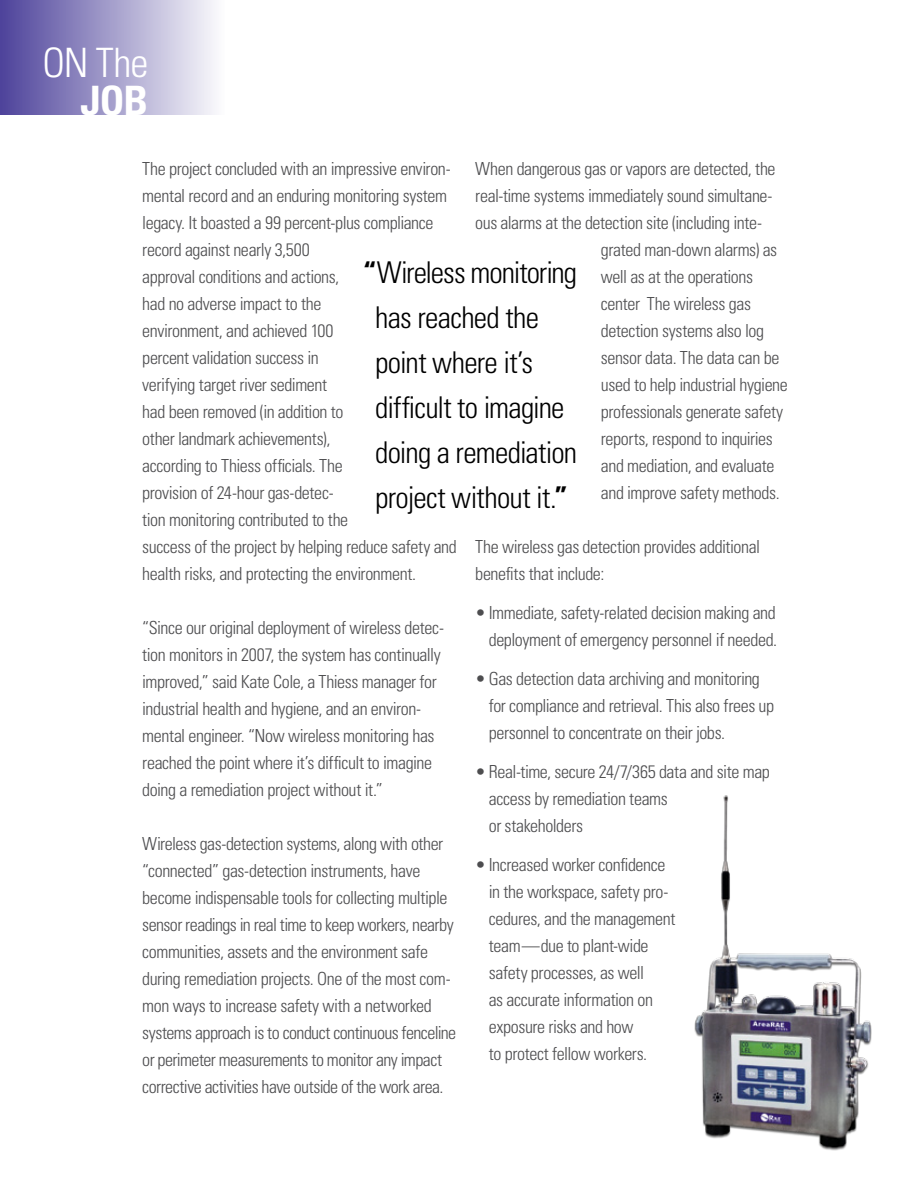
<style>
.page{position:relative;width:918px;height:1188px;background:#fff}
.page>*{position:absolute;margin:0;border:0;box-sizing:border-box;transform-origin:0 0}
.t1{font:300 condensed 40.5px "Univers LT Std";color:#fff}
.t2{font:700 condensed 40.5px "Univers LT Std";color:#fff}
.t3{font:300 condensed 30px/45px "Univers LT Std";letter-spacing:-.025em;color:#000}
.t4{font:300 condensed 18px/27px "Univers LT Std";letter-spacing:-.02em;color:#4d4d4f}
.s1{font-weight:700}
</style>
<div class="page">
<div style="left:0;top:0;width:224px;height:115px;background:linear-gradient(to right,#4d429a,#fcfbfd)"></div>
<img style="left:694px;top:795px;width:178px;height:356px">
<h1 class="t1" style="left:42px;top:39px;width:107px">on The</h1>
<h1 class="t2" style="left:80px;top:76px;width:69px">jOB</h1>
<p class="t4" style="left:142px;top:155px;width:316px">The project concluded with an impressive environ&shy;mental record and an enduring monitoring system legacy. It boasted a 99 percent-plus compliance record against nearly 3,500<br>approval conditions and actions,<br>had no adverse impact to the<br>environment, and achieved 100<br>percent validation success in<br>verifying target river sediment<br>had been removed (in addition to<br>other landmark achievements),<br>according to Thiess officials. The<br>provision of 24-hour gas-detec-<br>tion monitoring contributed to the<br>success of the project by helping reduce safety and health risks, and protecting the environment.</p>
<p class="t4" style="left:142px;top:614px;width:303px">“Since our original deployment of wireless detec&shy;tion monitors in 2007, the system has continually improved,” said Kate Cole, a Thiess manager for industrial health and hygiene, and an environ&shy;mental engineer. “Now wireless monitoring has reached the point where it’s difficult to imagine doing a remediation project without it.”</p>
<p class="t4" style="left:142px;top:830px;width:315px">Wireless gas-detection systems, along with other “connected” gas-detection instruments, have become indispensable tools for collecting multiple sensor readings in real time to keep workers, nearby communities, assets and the environment safe during remediation projects. One of the most com&shy;mon ways to increase safety with a networked systems approach is to conduct continuous fenceline or perimeter measurements to monitor any impact corrective activities have outside of the work area.</p>
<p class="t4" style="left:475px;top:155px;width:302px">When dangerous gas or vapors are detected, the</p>
<p class="t4" style="left:475px;top:182px;width:299px">real-time systems immediately sound simultane-</p>
<p class="t4" style="left:475px;top:209px;width:288px">ous alarms at the detection site (including inte-</p>
<p class="t4" style="left:601px;top:236px;width:178px">grated man-down alarms) as</p>
<p class="t4" style="left:601px;top:263px;width:154px">well as at the operations</p>
<p class="t4" style="left:601px;top:290px;width:152px">center The wireless gas</p>
<p class="t4" style="left:601px;top:317px;width:165px">detection systems also log</p>
<p class="t4" style="left:601px;top:344px;width:180px">sensor data. The data can be</p>
<p class="t4" style="left:601px;top:371px;width:188px">used to help industrial hygiene</p>
<p class="t4" style="left:601px;top:398px;width:184px">professionals generate safety</p>
<p class="t4" style="left:601px;top:425px;width:174px">reports, respond to inquiries</p>
<p class="t4" style="left:601px;top:452px;width:175px">and mediation, and evaluate</p>
<p class="t4" style="left:601px;top:479px;width:180px">and improve safety methods.</p>
<p class="t4" style="left:475px;top:533px;width:286px">The wireless gas detection provides additional benefits that include:</p>
<p class="t4" style="left:475px;top:599px;width:303px;text-align:right">• Immediate, safety-related decision making and deployment of emergency personnel if needed.</p>
<p class="t4" style="left:489px;top:665px;width:287px;text-indent:-14px">• Gas detection data archiving and monitoring for compliance and retrieval. This also frees up personnel to concentrate on their jobs.</p>
<p class="t4" style="left:489px;top:758px;width:283px;text-indent:-14px">• Real-time, secure 24/7/365 data and site map access by remediation teams<br>or stakeholders</p>
<p class="t4" style="left:489px;top:851px;width:188px;text-indent:-14px">• Increased worker confidence in the workspace, safety pro&shy;cedures, and the management team—due to plant-wide safety processes, as well<br>as accurate information on exposure risks and how<br>to protect fellow workers.</p>
<h2 class="t3" style="left:375px;top:250px;width:204px;text-indent:-12px"><span class="s1">“</span>Wireless monitoring has reached the point where it’s difficult to imagine doing a remediation project without it.<span class="s1">”</span></h2>
</div>
